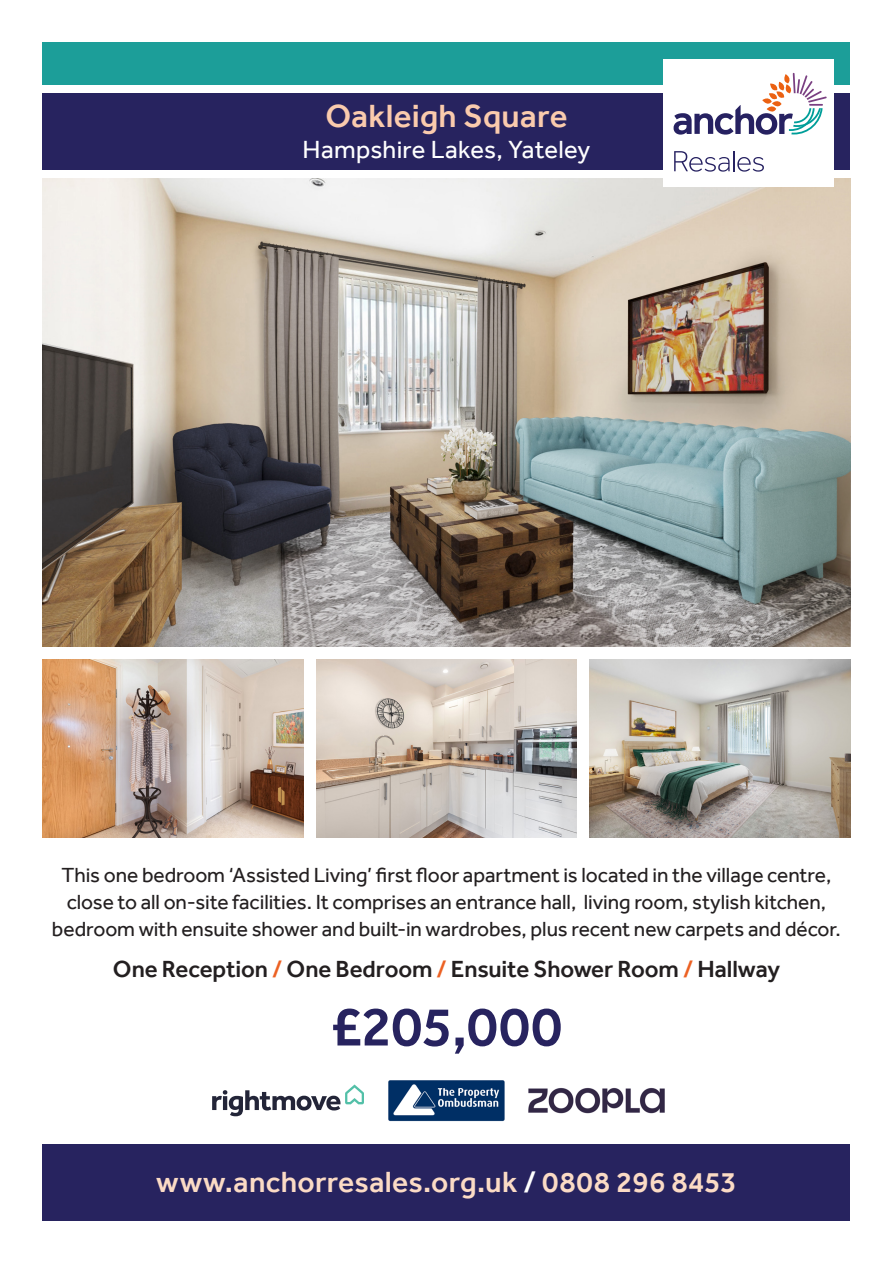
<style>
.page{position:relative;width:893px;height:1263px;background:#fff}
.page>*{position:absolute;margin:0;border:0;box-sizing:border-box;transform-origin:0 0}
.t1{font:500 57px "Effra";letter-spacing:.005em;color:#27235f}
.t2{font:500 33px "Effra";letter-spacing:.01em;color:#facbad}
.t3{font:500 30px "Effra";letter-spacing:.01em;color:#fbdbc5}
.t4{font:25.5px "Effra";letter-spacing:.01em;color:#fff}
.t5{font:500 24px "Effra";letter-spacing:-.005em;color:#231f20}
.t6{font:21px/27px "Effra";letter-spacing:-.005em;color:#231f20;text-align:center}
.s1{color:#ec6123}
.s2{color:#fff}
</style>
<div class="page">
<img style="left:43px;top:179px;width:807px;height:467px">
<img style="left:43px;top:659px;width:260px;height:179px">
<img style="left:316px;top:659px;width:261px;height:179px">
<img style="left:590px;top:659px;width:260px;height:179px">
<div style="left:43px;top:43px;width:807px;height:42px;background:#1c9e99"></div>
<div style="left:43px;top:94px;width:807px;height:76px;background:#27235f"></div>
<div style="left:663px;top:60px;width:170px;height:127px;background:#fff"></div>
<svg style="left:674px;top:73px;width:153px;height:62px"></svg>
<svg style="left:674px;top:151px;width:90px;height:21px"></svg>
<div style="left:43px;top:1144px;width:807px;height:76px;background:#27235f"></div>
<svg style="left:212px;top:1084px;width:152px;height:32px"></svg>
<img style="left:388px;top:1080px;width:117px;height:42px">
<img style="left:528px;top:1088px;width:137px;height:25px">
<p class="t2" style="left:325px;top:97px;width:244px">Oakleigh Square</p>
<p class="t4" style="left:303px;top:135px;width:289px">Hampshire Lakes, Yateley</p>
<p class="t6" style="left:52px;top:861px;width:790px">This one bedroom ‘Assisted Living’ first floor apartment is located in the village centre, close to all on-site facilities. It comprises an entrance hall, living room, stylish kitchen, bedroom with ensuite shower and built-in wardrobes, plus recent new carpets and décor.</p>
<p class="t5" style="left:113px;top:955px;width:669px">One Reception <span class="s1">/</span> One Bedroom <span class="s1">/</span> Ensuite Shower Room <span class="s1">/</span> Hallway</p>
<p class="t1" style="left:331px;top:992px;width:233px">£205,000</p>
<p class="t3" style="left:156px;top:1164px;width:582px">www.anchorresales.org.uk <span class="s2">/</span> 0808 296 8453</p>
</div>
